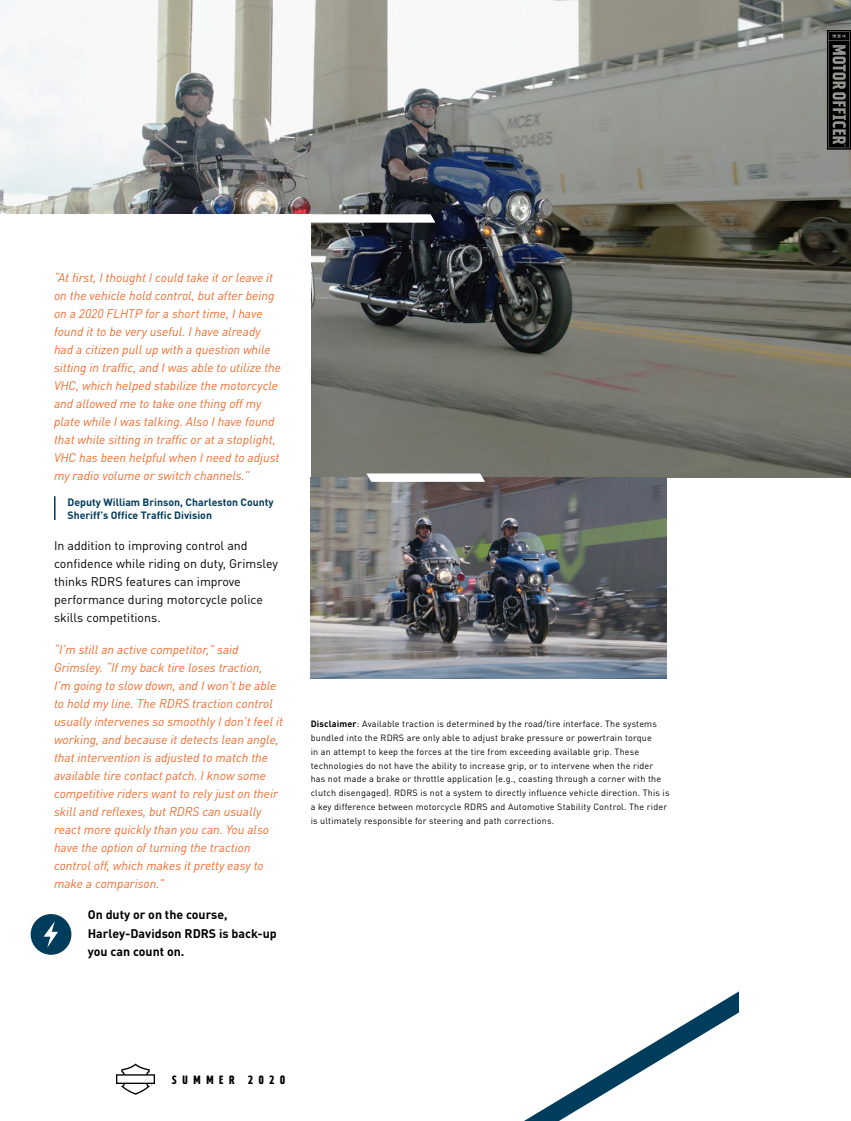
<style>
.page{position:relative;width:851px;height:1121px;background:#fff}
.page>*{position:absolute;margin:0;border:0;box-sizing:border-box;transform-origin:0 0}
.copy{font:italic 12.3px/18px "DIN Pro";color:#f36a2b}
.copy-2{font:12.3px/18px "DIN Pro";color:#000}
.copy-3{font:700 12.3px/18px "DIN Pro";color:#000}
.t1{font:12px "Freedom Machine";letter-spacing:.43em;color:#000}
.copy-4{font:700 10.5px/12.6px "DIN Pro";color:#003c5b}
.copy-5{font:9px/13.8px "DIN Pro";letter-spacing:.02em;color:#000}
.s1{font-weight:700}
</style>
<div class="page">
<img style="left:0;top:0;width:850px;height:478px">
<div style="left:0;top:214px;width:310px;height:768px;background:#fff"></div>
<img style="left:310px;top:478px;width:356px;height:200px">
<svg style="left:826px;top:30px;width:24px;height:120px;background:#353634"></svg>
<div style="left:360px;top:473px;width:131px;height:9px;background:#fff"></div>
<div style="left:260px;top:214px;width:175px;height:9px;background:#fff"></div>
<svg style="left:116px;top:1063px;width:39px;height:31px"></svg>
<svg style="left:526px;top:992px;width:212px;height:128px"></svg>
<svg style="left:31px;top:914px;width:40px;height:40px"></svg>
<hr style="left:54px;top:496px;width:2px;height:24px;background:#003c5b">
<p class="copy" style="left:54px;top:268px;width:229px">“At first, I thought I could take it or leave it on the vehicle hold control, but after being on a 2020 FLHTP for a short time, I have found it to be very useful. I have already had a citizen pull up with a question while sitting in traffic, and I was able to utilize the VHC, which helped stabilize the motorcycle and allowed me to take one thing off my plate while I was talking. Also I have found that while sitting in traffic or at a stoplight, VHC has been helpful when I need to adjust my radio volume or switch channels.”</p>
<p class="copy-4" style="left:68px;top:495px;width:208px">Deputy William Brinson, Charleston County<br>Sheriff’s Office Traffic Division</p>
<p class="copy-2" style="left:54px;top:536px;width:225px">In addition to improving control and confidence while riding on duty, Grimsley thinks RDRS features can improve performance during motorcycle police skills competitions.</p>
<p class="copy" style="left:54px;top:639px;width:230px">“I’m still an active competitor,” said Grimsley. “If my back tire loses traction,<br>I’m going to slow down, and I won’t be able to hold my line. The RDRS traction control usually intervenes so smoothly I don’t feel it working, and because it detects lean angle, that intervention is adjusted to match the available tire contact patch. I know some competitive riders want to rely just on their skill and reflexes, but RDRS can usually react more quickly than you can. You also have the option of turning the traction control off, which makes it pretty easy to make a comparison.”</p>
<p class="copy-3" style="left:88px;top:905px;width:191px">On duty or on the course,<br>Harley-Davidson RDRS is back-up you can count on.</p>
<p class="copy-5" style="left:310px;top:716px;width:360px"><span class="s1">Disclaimer</span>: Available traction is determined by the road/tire interface. The systems bundled into the RDRS are only able to adjust brake pressure or powertrain torque<br>in an attempt to keep the forces at the tire from exceeding available grip. These technologies do not have the ability to increase grip, or to intervene when the rider has not made a brake or throttle application (e.g., coasting through a corner with the clutch disengaged). RDRS is not a system to directly influence vehicle direction. This is a key difference between motorcycle RDRS and Automotive Stability Control. The rider is ultimately responsible for steering and path corrections.</p>
<p class="t1" style="left:172px;top:1072px;width:115px">SUMMER 2020</p>
</div>
